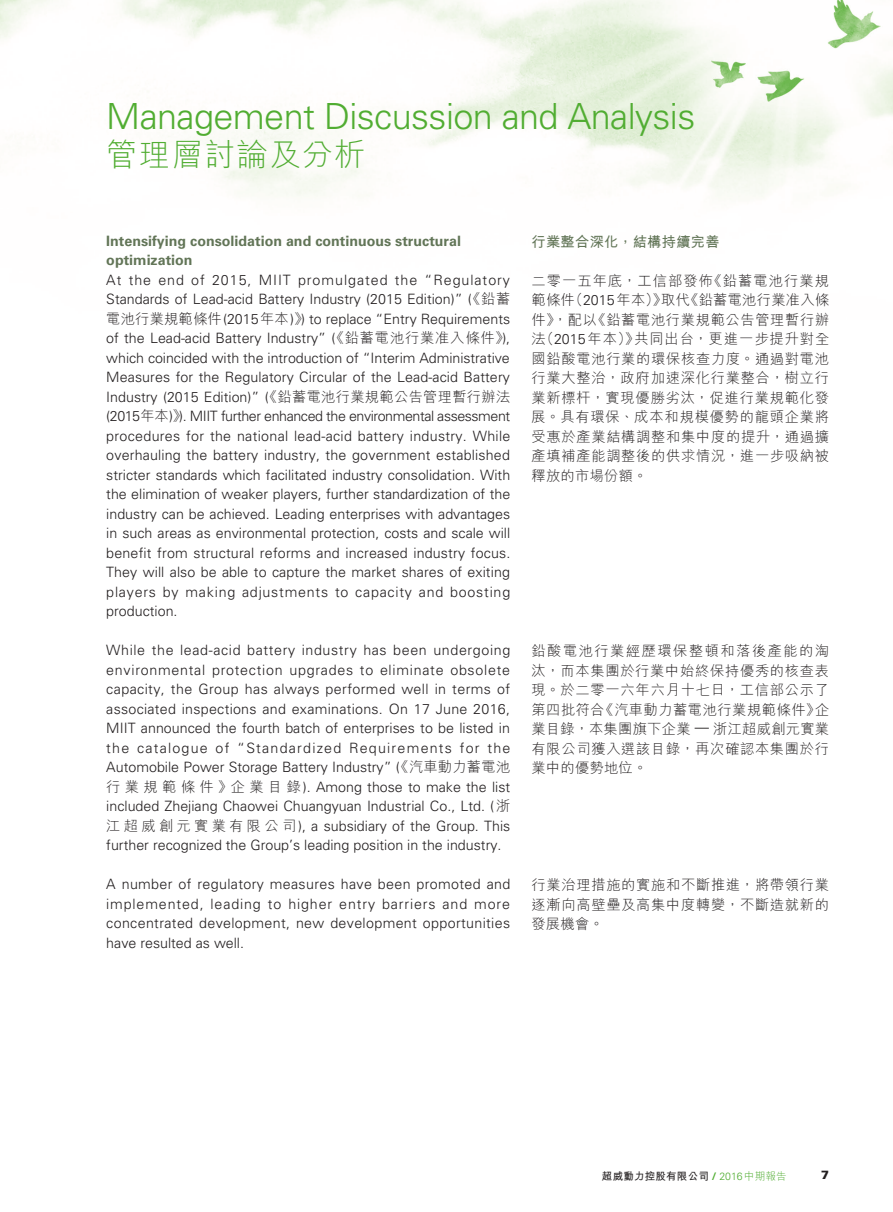
<style>
.page{position:relative;width:893px;height:1212px;background:#fff}
.page>*{position:absolute;margin:0;border:0;box-sizing:border-box;transform-origin:0 0}
.t1{font:300 36px "Univers LT Std";letter-spacing:-.015em;color:#51ad32}
.t2{font:300 31.5px "M Hei HK";letter-spacing:.035em;color:#51ad32}
._00_txt_E{font:300 14.25px/19.5px "Univers LT Std";color:#231f20;text-align:justify}
._000_txt_C{font:300 14.25px/19.5px "M Hei HK";letter-spacing:.05em;color:#231f20;text-align:justify}
._02_H2_E{font:700 14.25px/19.5px "Univers LT Std";color:#627557}
._002_H2_C{font:700 14.25px "M Hei HK";letter-spacing:.02em;color:#627557}
.t3{font:900 12px "Univers LT Std";color:#231f20}
.t4{font:700 10.5px "M Hei HK";letter-spacing:.02em;color:#231f20}
.s1{font-family:"M Hei HK"}
.s2{font-family:"Univers LT Std"}
.s3{font-family:"Univers LT Std";color:#51ad32}
.s4{font-family:"Univers LT Std";font-weight:300;color:#51ad32}
.s5{font-weight:300;color:#51ad32}
</style>
<div class="page">
<img style="left:0;top:0;width:893px;height:197px">
<h1 class="t1" style="left:106px;top:94px;width:591px">Management Discussion and Analysis</h1>
<h2 class="t2" style="left:106px;top:138px;width:261px">管理層討論及分析</h2>
<p class="_02_H2_E" style="left:106px;top:231px;width:356px">Intensifying consolidation and continuous structural optimization</p>
<p class="_00_txt_E" style="left:106px;top:270px;width:406px">At the end of 2015, MIIT promulgated the “Regulatory Standards of Lead-acid Battery Industry (2015 Edition)” (<span class="s1">《鉛蓄電池行業規範條件</span>(2015<span class="s1">年本</span>)<span class="s1">》</span>) to replace “Entry Requirements of the Lead-acid Battery Industry” (<span class="s1">《鉛蓄電池行業准入條件》</span>), which coincided with the introduction of “Interim Administrative Measures for the Regulatory Circular of the Lead-acid Battery Industry (2015 Edition)” (<span class="s1">《鉛蓄電池行業規範公告管理暫行辦法</span>(2015<span class="s1">年本</span>)<span class="s1">》</span>). MIIT further enhanced the environmental assessment procedures for the national lead-acid battery industry. While overhauling the battery industry, the government established stricter standards which facilitated industry consolidation. With the elimination of weaker players, further standardization of the industry can be achieved. Leading enterprises with advantages in such areas as environmental protection, costs and scale will benefit from structural reforms and increased industry focus.<br>They will also be able to capture the market shares of exiting players by making adjustments to capacity and boosting production.</p>
<p class="_00_txt_E" style="left:106px;top:640px;width:406px">While the lead-acid battery industry has been undergoing environmental protection upgrades to eliminate obsolete capacity, the Group has always performed well in terms of associated inspections and examinations. On 17 June 2016, MIIT announced the fourth batch of enterprises to be listed in the catalogue of “Standardized Requirements for the Automobile Power Storage Battery Industry” (<span class="s1">《汽車動力蓄電池行業規範條件》企業目錄</span>). Among those to make the list included Zhejiang Chaowei Chuangyuan Industrial Co., Ltd. (<span class="s1">浙江超威創元實業有限公司</span>), a subsidiary of the Group. This further recognized the Group’s leading position in the industry.</p>
<p class="_00_txt_E" style="left:106px;top:874px;width:406px">A number of regulatory measures have been promoted and implemented, leading to higher entry barriers and more concentrated development, new development opportunities have resulted as well.</p>
<p class="_002_H2_C" style="left:531px;top:231px;width:190px">行業整合深化，結構持續完善</p>
<p class="_000_txt_C" style="left:531px;top:270px;width:299px">二零一五年底，工信部發佈《鉛蓄電池行業規範條件（<span class="s2">2015</span>年本）》取代《鉛蓄電池行業准入條件》，配以《鉛蓄電池行業規範公告管理暫行辦法（<span class="s2">2015</span>年本）》共同出台，更進一步提升對全國鉛酸電池行業的環保核查力度。通過對電池行業大整治，政府加速深化行業整合，樹立行業新標杆，實現優勝劣汰，促進行業規範化發展。具有環保、成本和規模優勢的龍頭企業將受惠於產業結構調整和集中度的提升，通過擴產填補產能調整後的供求情況，進一步吸納被釋放的市場份額。</p>
<p class="_000_txt_C" style="left:531px;top:641px;width:299px">鉛酸電池行業經歷環保整頓和落後產能的淘汰，而本集團於行業中始終保持優秀的核查表現。於二零一六年六月十七日，工信部公示了第四批符合《汽車動力蓄電池行業規範條件》企業目錄，本集團旗下企業 <span class="s2">—</span> 浙江超威創元實業有限公司獲入選該目錄，再次確認本集團於行業中的優勢地位。</p>
<p class="_000_txt_C" style="left:531px;top:875px;width:299px">行業治理措施的實施和不斷推進，將帶領行業逐漸向高壁壘及高集中度轉變，不斷造就新的發展機會。</p>
<p class="t4" style="left:602px;top:1169px;width:186px">超威動力控股有限公司 <span class="s3">/</span> <span class="s4">2016</span><span class="s5">中期報告</span></p>
<p class="t3" style="left:821px;top:1167px;width:10px">7</p>
</div>
